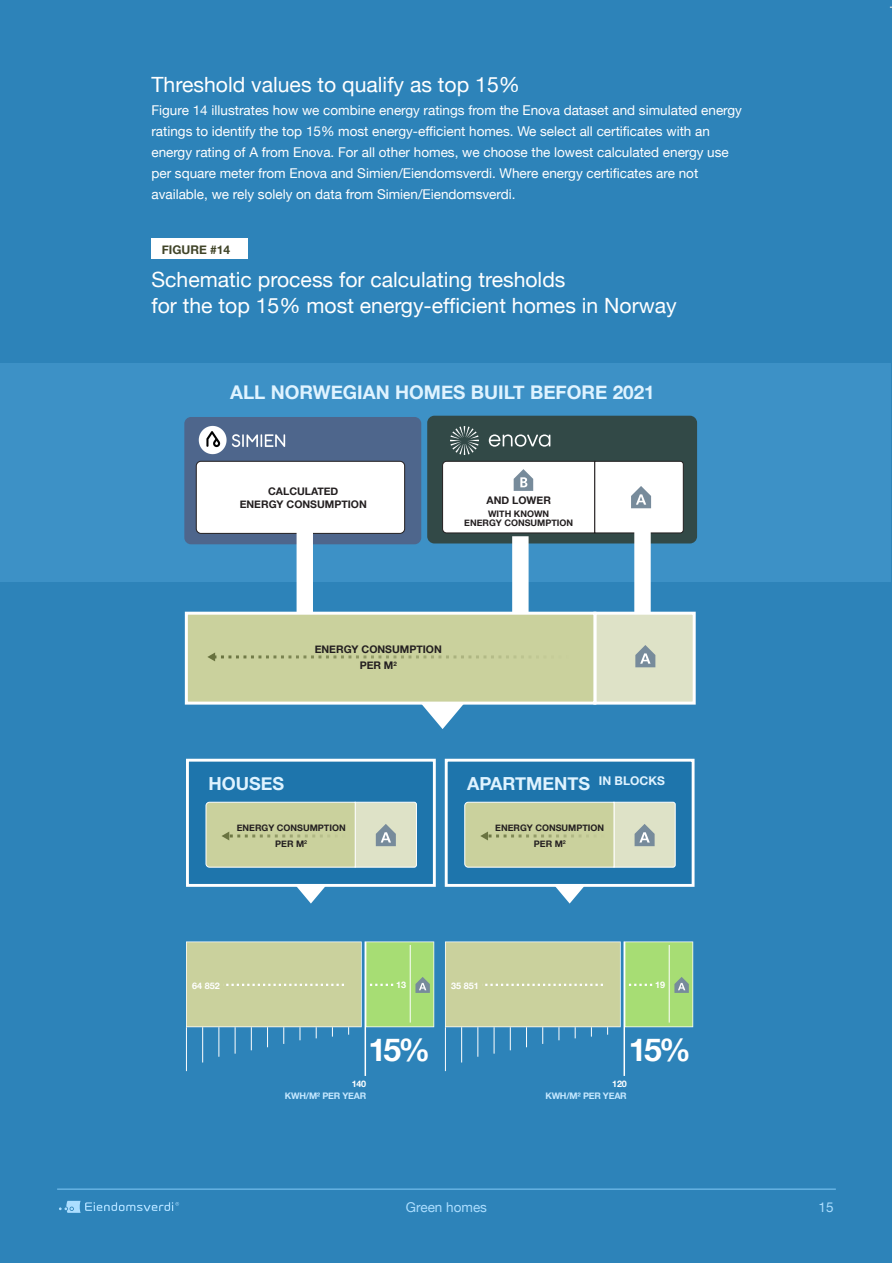
<style>
.page{position:relative;width:893px;height:1263px;background:#fff}
.page>*{position:absolute;margin:0;border:0;box-sizing:border-box;transform-origin:0 0}
.t1{font:700 31.5px "Helvetica Neue";color:#fff}
.t2{font:21px/25.2px "Helvetica Neue";color:#fff}
.t3{font:700 18.9px "Helvetica Neue";color:#dff3ff}
.t4{font:700 18px "Helvetica Neue";color:#dff3ff}
.t5{font:13.5px/21px "Helvetica Neue";color:#fff}
.t6{font:13.5px "Helvetica Neue";color:#acdeff}
.t7{font:700 12px "Helvetica Neue";color:#404428}
.t8{font:700 10.5px/12px "Helvetica Neue";color:#231f20;text-align:center}
.t9{font:700 9px/16.5px "Helvetica Neue";color:#231f20;text-align:center}
.t10{font:700 9px "Helvetica Neue";letter-spacing:-.025em;color:#c5e8ff}
.t11{font:700 9px "Helvetica Neue";letter-spacing:-.005em;color:#fff}
</style>
<div class="page">
<div style="left:0;top:0;width:891px;height:1263px;background:#2d83b9"></div>
<svg style="left:59px;top:1201px;width:120px;height:12px"></svg>
<hr style="left:57px;top:1188px;width:779px;height:2px;background:#66b2e2">
<div style="left:186px;top:759px;width:250px;height:128px;background:#1e75ac;border:3px solid #fff"></div>
<div style="left:0;top:363px;width:890px;height:218px;background:#3d91c6"></div>
<div style="left:427px;top:416px;width:270px;height:127px;background:#324947;border-radius:7px"></div>
<div style="left:184px;top:417px;width:237px;height:127px;background:#4e668c;border-radius:7px"></div>
<div style="left:196px;top:461px;width:209px;height:72px;background:#fff;border-radius:5px"></div>
<div style="left:196px;top:461px;width:209px;height:73px;border:1px solid #231f20;border-radius:5px"></div>
<hr style="left:365px;top:941px;width:1px;height:135px;background:#fff">
<hr style="left:218px;top:1027px;width:1px;height:30px;background:#fff">
<hr style="left:202px;top:1027px;width:1px;height:35px;background:#fff">
<hr style="left:186px;top:1027px;width:1px;height:44px;background:#fff">
<svg style="left:422px;top:705px;width:41px;height:24px"></svg>
<svg style="left:296px;top:885px;width:30px;height:18px"></svg>
<svg style="left:442px;top:426px;width:242px;height:108px"></svg>
<img style="left:184px;top:417px;width:119px;height:53px">
<div style="left:634px;top:518px;width:17px;height:95px;background:#fff"></div>
<div style="left:512px;top:536px;width:17px;height:77px;background:#fff"></div>
<div style="left:297px;top:529px;width:16px;height:84px;background:#fff"></div>
<svg style="left:205px;top:801px;width:212px;height:67px;background:#cbd3ab"></svg>
<div style="left:445px;top:759px;width:249px;height:128px;background:#1e75ac;border:3px solid #fff"></div>
<svg style="left:554px;top:885px;width:31px;height:18px"></svg>
<svg style="left:464px;top:801px;width:212px;height:67px;background:#cbd3ab"></svg>
<svg style="left:186px;top:941px;width:248px;height:113px"></svg>
<div style="left:593px;top:612px;width:103px;height:93px;background:#dee2c7;border:3px solid #fff"></div>
<div style="left:185px;top:612px;width:411px;height:93px;background:#cad19d;border:3px solid #fff"></div>
<svg style="left:635px;top:645px;width:20px;height:22px"></svg>
<svg style="left:207px;top:652px;width:324px;height:9px"></svg>
<hr style="left:410px;top:945px;width:1px;height:77px;background:#fff">
<hr style="left:623px;top:941px;width:2px;height:135px;background:#fff">
<hr style="left:477px;top:1027px;width:1px;height:30px;background:#fff">
<hr style="left:461px;top:1027px;width:1px;height:35px;background:#fff">
<hr style="left:445px;top:1027px;width:1px;height:44px;background:#fff">
<svg style="left:445px;top:941px;width:248px;height:113px"></svg>
<hr style="left:669px;top:945px;width:1px;height:77px;background:#fff">
<div style="left:151px;top:239px;width:97px;height:20px;background:#fff"></div>
<h2 class="t2" style="left:151px;top:73px;width:370px">Threshold values to qualify as top 15%</h2>
<p class="t5" style="left:151px;top:100px;width:592px">Figure 14 illustrates how we combine energy ratings from the Enova dataset and simulated energy ratings to identify the top 15% most energy-efficient homes. We select all certificates with an energy rating of A from Enova. For all other homes, we choose the lowest calculated energy use per square meter from Enova and Simien/Eiendomsverdi. Where energy certificates are not available, we rely solely on data from Simien/Eiendomsverdi.</p>
<p class="t7" style="left:162px;top:240px;width:70px">FIGURE #14</p>
<h2 class="t2" style="left:151px;top:269px;width:527px">Schematic process for calculating tresholds<br>for the top 15% most energy-efficient homes in Norway</h2>
<h3 class="t3" style="left:230px;top:378px;width:426px">ALL NORWEGIAN HOMES BUILT BEFORE 2021</h3>
<p class="t8" style="left:240px;top:486px;width:129px">CALCULATED<br>ENERGY CONSUMPTION</p>
<p class="t8" style="left:486px;top:494px;width:66px">AND LOWER</p>
<p class="t9" style="left:464px;top:510px;width:111px;line-height:9px">WITH KNOWN<br>ENERGY CONSUMPTION</p>
<p class="t8" style="left:315px;top:641px;width:129px;line-height:16.5px">ENERGY CONSUMPTION<br>PER M<sup>2</sup></p>
<h3 class="t4" style="left:208px;top:769px;width:77px">HOUSES</h3>
<h3 class="t4" style="left:467px;top:769px;width:199px">APARTMENTS <sup>IN</sup> <sup>BLOCKS</sup></h3>
<p class="t9" style="left:237px;top:820px;width:111px">ENERGY CONSUMPTION<br>PER M<sup>2</sup></p>
<p class="t9" style="left:495px;top:820px;width:111px">ENERGY CONSUMPTION<br>PER M<sup>2</sup></p>
<p class="t11" style="left:192px;top:978px;width:29px">64 852</p>
<p class="t11" style="left:396px;top:977px;width:11px">13</p>
<p class="t11" style="left:451px;top:978px;width:29px">35 851</p>
<p class="t11" style="left:655px;top:977px;width:11px">19</p>
<h1 class="t1" style="left:368px;top:1025px;width:64px">15%</h1>
<h1 class="t1" style="left:629px;top:1025px;width:64px">15%</h1>
<p class="t11" style="left:352px;top:1077px;width:16px">140</p>
<p class="t10" style="left:285px;top:1089px;width:83px">KWH/M² PER YEAR</p>
<p class="t11" style="left:612px;top:1077px;width:16px">120</p>
<p class="t10" style="left:545px;top:1089px;width:83px">KWH/M² PER YEAR</p>
<p class="t6" style="left:406px;top:1197px;width:83px">Green homes</p>
<p class="t6" style="left:818px;top:1197px;width:17px">15</p>
</div>
